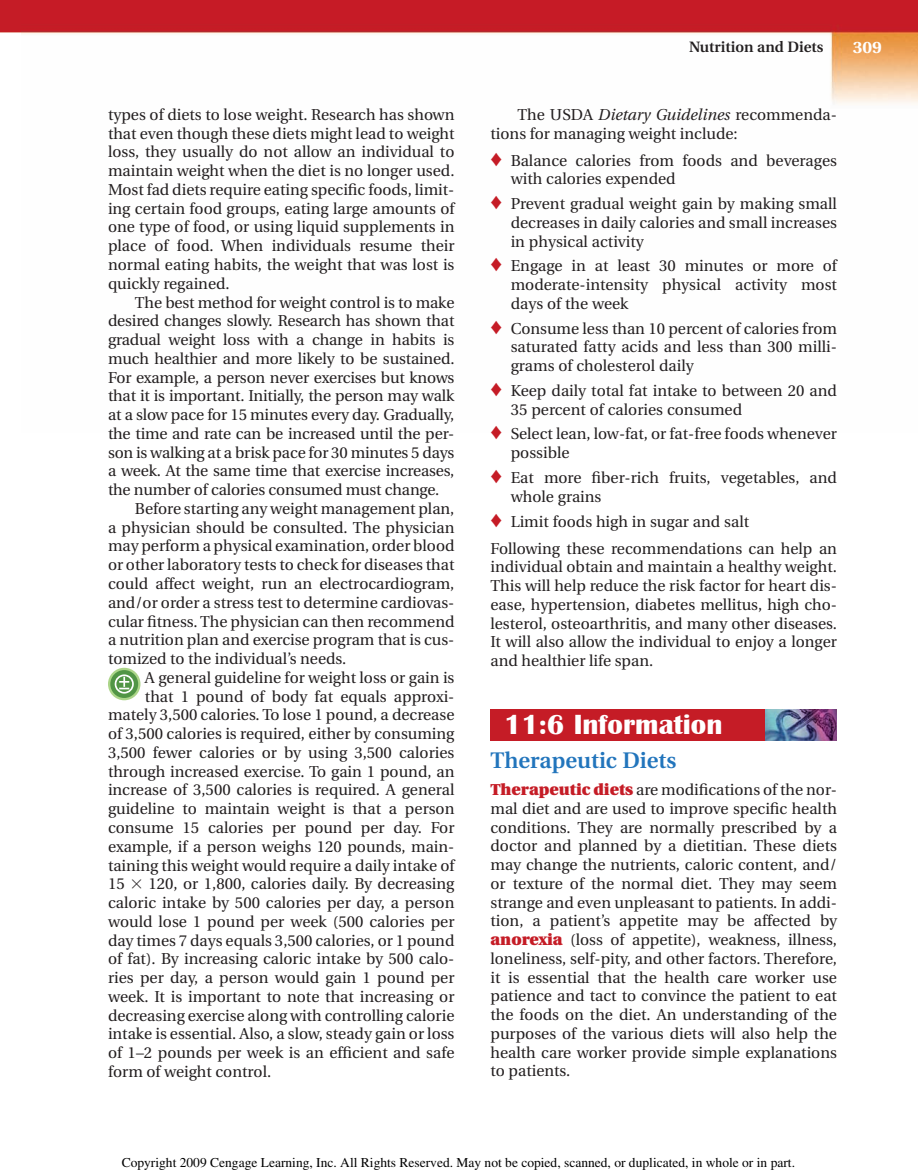
<style>
.page{position:relative;width:918px;height:1175px;background:#fff}
.page>*{position:absolute;margin:0;border:0;box-sizing:border-box;transform-origin:0 0}
.t1{font:700 28.5px "Britannic";color:#fff}
.t2{font:600 22.5px "Utopia";color:#2275bc}
.t3{font:700 16.5px "Utopia";color:#fff;scale:1.05 1}
.t4{font:15.75px/18.8px "Utopia";color:#231f20;text-align:justify}
.t5{font:600 15px "Utopia";color:#231f20}
.t6{font:13.5px "Times";color:#000}
.s1{font-style:italic}
.s2{color:#c51c26}
.s3{font-weight:900;color:#c51c26}
</style>
<div class="page">
<img style="left:21px;top:0;width:897px;height:104px">
<img style="left:0;top:0;width:21px;height:33px">
<div style="left:490px;top:709px;width:347px;height:31px;background:#c51c26"></div>
<img style="left:765px;top:709px;width:72px;height:31px">
<svg style="left:108px;top:668px;width:32px;height:32px"></svg>
<div style="left:110px;top:670px;width:28px;height:28px;background:#519545;border-radius:50%"></div>
<svg style="left:115px;top:674px;width:19px;height:19px"></svg>
<p class="t4" style="left:108px;top:107px;width:348px">types of diets to lose weight. Research has shown</p>
<p class="t4" style="left:108px;top:125px;width:348px">that even though these diets might lead to weight</p>
<p class="t4" style="left:108px;top:144px;width:348px">loss, they usually do not allow an individual to</p>
<p class="t4" style="left:108px;top:163px;width:348px">maintain weight when the diet is no longer used.</p>
<p class="t4" style="left:108px;top:182px;width:348px">Most fad diets require eating specific foods, limit-</p>
<p class="t4" style="left:108px;top:200px;width:348px">ing certain food groups, eating large amounts of</p>
<p class="t4" style="left:108px;top:219px;width:348px">one type of food, or using liquid supplements in</p>
<p class="t4" style="left:108px;top:238px;width:348px">place of food. When individuals resume their</p>
<p class="t4" style="left:108px;top:257px;width:348px">normal eating habits, the weight that was lost is</p>
<p class="t4" style="left:108px;top:275px;width:123px">quickly regained.</p>
<p class="t4" style="left:135px;top:294px;width:321px">The best method for weight control is to make</p>
<p class="t4" style="left:108px;top:313px;width:348px">desired changes slowly. Research has shown that</p>
<p class="t4" style="left:108px;top:332px;width:348px">gradual weight loss with a change in habits is</p>
<p class="t4" style="left:108px;top:350px;width:348px">much healthier and more likely to be sustained.</p>
<p class="t4" style="left:108px;top:369px;width:348px">For example, a person never exercises but knows</p>
<p class="t4" style="left:108px;top:388px;width:348px">that it is important. Initially, the person may walk</p>
<p class="t4" style="left:108px;top:407px;width:348px">at a slow pace for 15 minutes every day. Gradually,</p>
<p class="t4" style="left:108px;top:425px;width:348px">the time and rate can be increased until the per-</p>
<p class="t4" style="left:108px;top:444px;width:348px">son is walking at a brisk pace for 30 minutes 5 days</p>
<p class="t4" style="left:108px;top:463px;width:348px">a week. At the same time that exercise increases,</p>
<p class="t4" style="left:108px;top:482px;width:333px">the number of calories consumed must change.</p>
<p class="t4" style="left:135px;top:500px;width:321px">Before starting any weight management plan,</p>
<p class="t4" style="left:108px;top:519px;width:348px">a physician should be consulted. The physician</p>
<p class="t4" style="left:108px;top:538px;width:348px">may perform a physical examination, order blood</p>
<p class="t4" style="left:108px;top:557px;width:348px">or other laboratory tests to check for diseases that</p>
<p class="t4" style="left:108px;top:575px;width:348px">could affect weight, run an electrocardiogram,</p>
<p class="t4" style="left:108px;top:594px;width:348px">and/or order a stress test to determine cardiovas-</p>
<p class="t4" style="left:108px;top:613px;width:348px">cular fitness. The physician can then recommend</p>
<p class="t4" style="left:108px;top:632px;width:348px">a nutrition plan and exercise program that is cus-</p>
<p class="t4" style="left:108px;top:650px;width:240px">tomized to the individual’s needs.</p>
<p class="t4" style="left:145px;top:669px;width:311px">A general guideline for weight loss or gain is</p>
<p class="t4" style="left:145px;top:688px;width:311px">that 1 pound of body fat equals approxi-</p>
<p class="t4" style="left:108px;top:707px;width:348px">mately 3,500 calories. To lose 1 pound, a decrease</p>
<p class="t4" style="left:108px;top:726px;width:348px">of 3,500 calories is required, either by consuming</p>
<p class="t4" style="left:108px;top:744px;width:348px">3,500 fewer calories or by using 3,500 calories</p>
<p class="t4" style="left:108px;top:763px;width:348px">through increased exercise. To gain 1 pound, an</p>
<p class="t4" style="left:108px;top:782px;width:348px">increase of 3,500 calories is required. A general</p>
<p class="t4" style="left:108px;top:801px;width:348px">guideline to maintain weight is that a person</p>
<p class="t4" style="left:108px;top:819px;width:348px">consume 15 calories per pound per day. For</p>
<p class="t4" style="left:108px;top:838px;width:348px">example, if a person weighs 120 pounds, main-</p>
<p class="t4" style="left:108px;top:857px;width:348px">taining this weight would require a daily intake of</p>
<p class="t4" style="left:108px;top:876px;width:18px">15</p>
<p class="t4" style="left:108px;top:876px;width:348px;text-indent:41px">120, or 1,800, calories daily. By decreasing caloric intake by 500 calories per day, a person would lose 1 pound per week (500 calories per day times 7 days equals 3,500 calories, or 1 pound of fat). By increasing caloric intake by 500 calo&shy;ries per day, a person would gain 1 pound per week. It is important to note that increasing or decreasing exercise along with controlling calorie intake is essential. Also, a slow, steady gain or loss of 1–2 pounds per week is an efficient and safe form of weight control.</p>
<p class="t5" style="left:689px;top:41px;width:136px">Nutrition and Diets</p>
<p class="t3" style="left:853px;top:41px;width:29px">309</p>
<p class="t4" style="left:491px;top:107px;width:348px;text-indent:27px">The USDA <span class="s1">Dietary Guidelines</span> recommenda&shy;tions for managing weight include:</p>
<p class="t4" style="left:511px;top:152px;width:328px;text-indent:-20px"><span class="s2">♦</span> Balance calories from foods and beverages with calories expended</p>
<p class="t4" style="left:511px;top:196px;width:328px;text-indent:-20px"><span class="s2">♦</span> Prevent gradual weight gain by making small decreases in daily calories and small increases in physical activity</p>
<p class="t4" style="left:511px;top:258px;width:328px;text-indent:-20px"><span class="s2">♦</span> Engage in at least 30 minutes or more of moderate-intensity physical activity most days of the week</p>
<p class="t4" style="left:511px;top:320px;width:328px;text-indent:-20px"><span class="s2">♦</span> Consume less than 10 percent of calories from saturated fatty acids and less than 300 milli&shy;grams of cholesterol daily</p>
<p class="t4" style="left:511px;top:383px;width:328px;text-indent:-20px"><span class="s2">♦</span> Keep daily total fat intake to between 20 and<br>35 percent of calories consumed</p>
<p class="t4" style="left:511px;top:426px;width:328px;text-indent:-20px"><span class="s2">♦</span> Select lean, low-fat, or fat-free foods whenever possible</p>
<p class="t4" style="left:511px;top:470px;width:328px;text-indent:-20px"><span class="s2">♦</span> Eat more fiber-rich fruits, vegetables, and whole grains</p>
<p class="t4" style="left:490px;top:509px;width:348px;line-height:27px"><span class="s2">♦</span> Limit foods high in sugar and salt<br>Following these recommendations can help an</p>
<p class="t4" style="left:490px;top:559px;width:348px">individual obtain and maintain a healthy weight.<br>This will help reduce the risk factor for heart dis&shy;ease, hypertension, diabetes mellitus, high cho&shy;lesterol, osteoarthritis, and many other diseases.<br>It will also allow the individual to enjoy a longer and healthier life span.</p>
<p class="t1" style="left:504px;top:710px;width:220px">11:6 Information</p>
<p class="t2" style="left:490px;top:751px;width:187px">Therapeutic Diets</p>
<p class="t4" style="left:490px;top:781px;width:348px"><span class="s3">Therapeutic diets</span> are modifications of the nor&shy;mal diet and are used to improve specific health conditions. They are normally prescribed by a doctor and planned by a dietitian. These diets may change the nutrients, caloric content, and/ or texture of the normal diet. They may seem strange and even unpleasant to patients. In addi&shy;tion, a patient’s appetite may be affected by <span class="s3">anorexia</span> (loss of appetite), weakness, illness, loneliness, self-pity, and other factors. Therefore, it is essential that the health care worker use patience and tact to convince the patient to eat the foods on the diet. An understanding of the purposes of the various diets will also help the health care worker provide simple explanations to patients.</p>
<p class="t6" style="left:122px;top:1154px;width:675px">Copyright 2009 Cengage Learning, Inc. All Rights Reserved. May not be copied, scanned, or duplicated, in whole or in part.</p>
</div>
